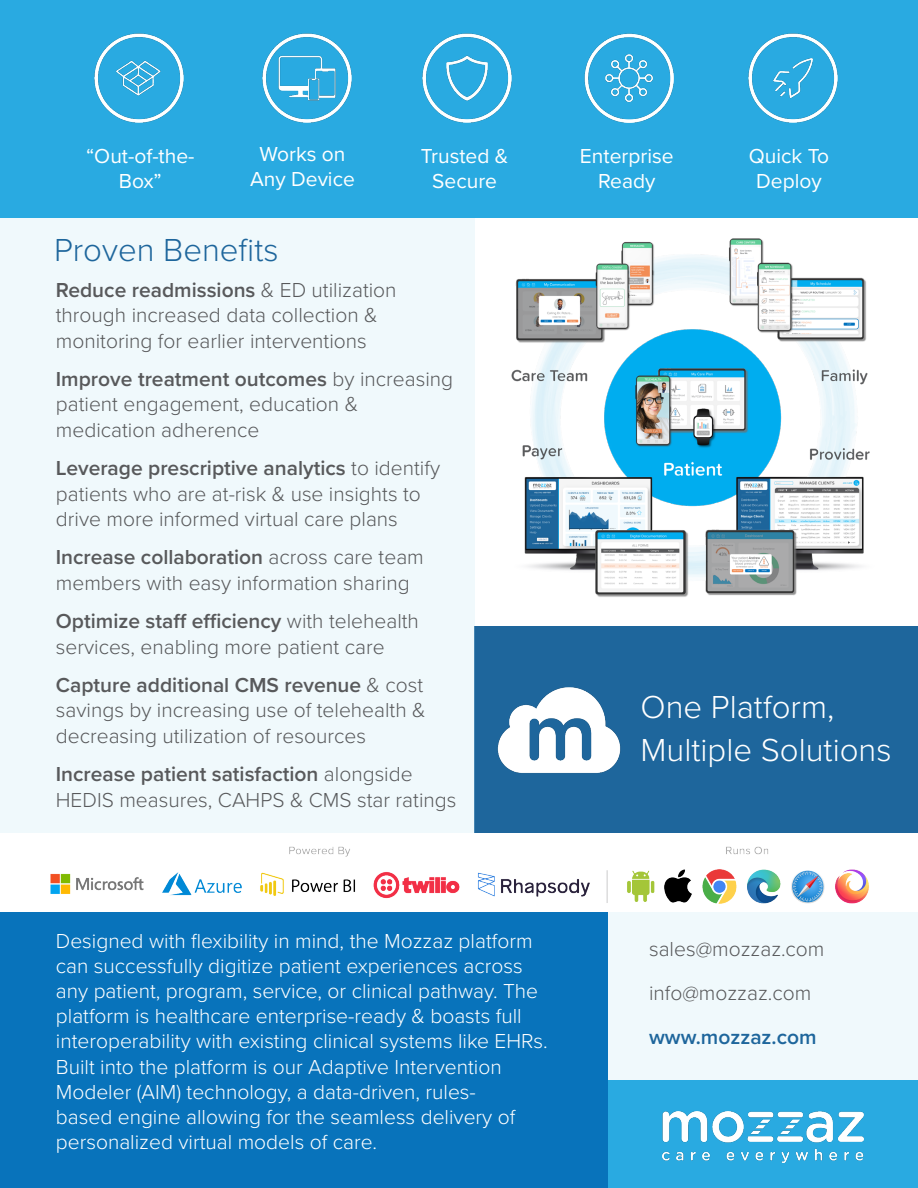
<style>
.page{position:relative;width:918px;height:1188px;background:#fff}
.page>*{position:absolute;margin:0;border:0;box-sizing:border-box;transform-origin:0 0}
.t1{font:300 33px/43.5px "Proxima Nova";color:#fff}
.t2{font:300 33px "Proxima Nova";color:#1e669c}
.t3{font:300 21px/25.2px "Proxima Nova";color:#58595b}
.t4{font:300 21px/25.2px "Proxima Nova";color:#fff}
.t5{font:21px/25.2px "Proxima Nova";color:#fff;text-align:center}
.t6{font:600 21px "Proxima Nova";color:#1e669c}
.s1{font-weight:600}
</style>
<div class="page">
<div style="left:608px;top:913px;width:310px;height:167px;background:#f0f9fc"></div>
<div style="left:608px;top:1080px;width:310px;height:108px;background:#29aae1"></div>
<div style="left:0;top:913px;width:608px;height:275px;background:#0873bb"></div>
<div style="left:474px;top:626px;width:444px;height:206px;background:#1e669c"></div>
<div style="left:0;top:218px;width:474px;height:614px;background:#f0f9fc"></div>
<img style="left:663px;top:1112px;width:201px;height:51px">
<div style="left:0;top:0;width:918px;height:218px;background:#29aae1"></div>
<img style="left:94px;top:33px;width:89px;height:89px">
<img style="left:423px;top:33px;width:89px;height:89px">
<img style="left:748px;top:33px;width:89px;height:89px">
<img style="left:585px;top:33px;width:89px;height:89px">
<img style="left:262px;top:33px;width:89px;height:89px">
<img style="left:511px;top:238px;width:359px;height:359px">
<img style="left:41px;top:832px;width:836px;height:81px">
<img style="left:497px;top:687px;width:124px;height:86px">
<p class="t5" style="left:86px;top:143px;width:110px">“Out-of-the-<br>Box”</p>
<p class="t5" style="left:250px;top:140px;width:106px">Works on<br>Any Device</p>
<p class="t5" style="left:421px;top:143px;width:89px">Trusted &amp;<br>Secure</p>
<p class="t5" style="left:580px;top:143px;width:95px">Enterprise<br>Ready</p>
<p class="t5" style="left:749px;top:143px;width:82px">Quick To<br>Deploy</p>
<p class="t2" style="left:54px;top:225px;width:226px">Proven Benefits</p>
<p class="t3" style="left:56px;top:276px;width:342px"><span class="s1">Reduce readmissions</span> &amp; ED utilization through increased data collection &amp; monitoring for earlier interventions</p>
<p class="t3" style="left:56px;top:366px;width:399px"><span class="s1">Improve treatment outcomes</span> by increasing patient engagement, education &amp; medication adherence</p>
<p class="t3" style="left:56px;top:455px;width:386px"><span class="s1">Leverage prescriptive analytics</span> to identify patients who are at-risk &amp; use insights to drive more informed virtual care plans</p>
<p class="t3" style="left:56px;top:544px;width:369px"><span class="s1">Increase collaboration</span> across care team members with easy information sharing</p>
<p class="t3" style="left:56px;top:608px;width:365px"><span class="s1">Optimize staff efficiency</span> with telehealth services, enabling more patient care</p>
<p class="t3" style="left:56px;top:672px;width:371px;text-align:justify"><span class="s1">Capture additional CMS revenue</span> &amp; cost savings by increasing use of telehealth &amp; decreasing utilization of resources</p>
<p class="t3" style="left:56px;top:761px;width:402px"><span class="s1">Increase patient satisfaction</span> alongside<br>HEDIS measures, CAHPS &amp; CMS star ratings</p>
<p class="t1" style="left:641px;top:683px;width:253px">One Platform,<br>Multiple Solutions</p>
<p class="t4" style="left:56px;top:927px;width:494px">Designed with flexibility in mind, the Mozzaz platform can successfully digitize patient experiences across any patient, program, service, or clinical pathway. The platform is healthcare enterprise-ready &amp; boasts full interoperability with existing clinical systems like EHRs.<br>Built into the platform is our Adaptive Intervention Modeler (AIM) technology, a data-driven, rules-<br>based engine allowing for the seamless delivery of personalized virtual models of care.</p>
<p class="t3" style="left:649px;top:935px;width:177px">sales@mozzaz.com</p>
<p class="t3" style="left:649px;top:979px;width:164px">info@mozzaz.com</p>
<p class="t6" style="left:649px;top:1021px;width:169px">www.mozzaz.com</p>
</div>
